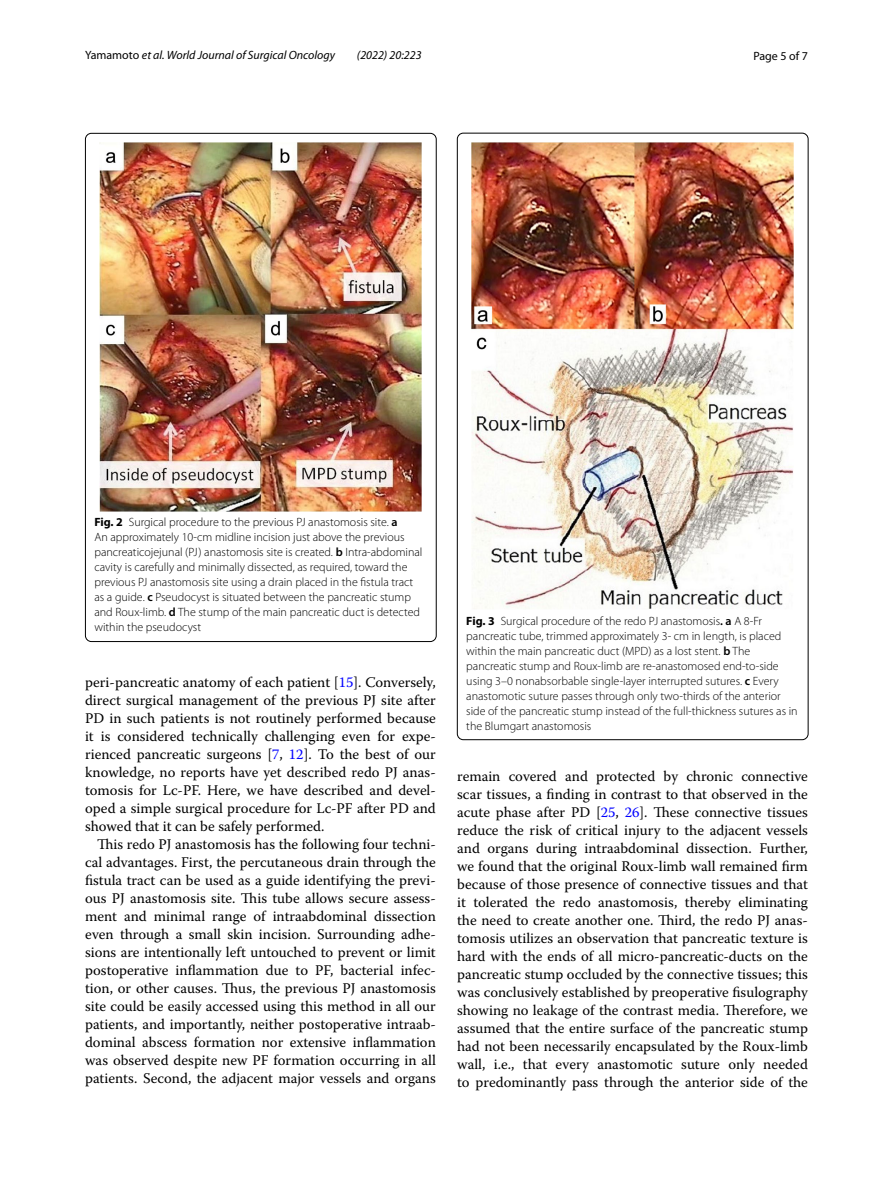
<style>
.page{position:relative;width:893px;height:1187px;background:#fff}
.page>*{position:absolute;margin:0;border:0;box-sizing:border-box;transform-origin:0 0}
.t1{font:14.7px/18px "Warnock Pro";color:#000;text-align:justify}
.t2{font:300 12px/15px "Myriad Pro";color:#000}
.t3{font:italic 12px "Myriad Pro";color:#000}
.t4{font:12px "Myriad Pro";color:#000}
.s1{font-style:normal}
.s2{font-weight:700}
.s3{font-weight:600}
.s4{color:#00f}
</style>
<div class="page">
<img style="left:100px;top:142px;width:322px;height:369px">
<img style="left:472px;top:142px;width:322px;height:467px">
<p class="t3" style="left:85px;top:48px;width:252px"><span class="s1">Yamamoto</span> et al. World Journal of Surgical Oncology</p>
<p class="t3" style="left:357px;top:48px;width:66px">(2022) 20:223</p>
<p class="t4" style="left:753px;top:48px;width:56px">Page 5 of 7</p>
<p class="t2" style="left:94px;top:515px;width:330px"><span class="s2">Fig. 2</span> Surgical procedure to the previous PJ anastomosis site. <span class="s3">a<br></span>An approximately 10-cm midline incision just above the previous pancreaticojejunal (PJ) anastomosis site is created. <span class="s3">b</span> Intra-abdominal cavity is carefully and minimally dissected, as required, toward the previous PJ anastomosis site using a drain placed in the fistula tract as a guide. <span class="s3">c</span> Pseudocyst is situated between the pancreatic stump and Roux-limb. <span class="s3">d</span> The stump of the main pancreatic duct is detected within the pseudocyst</p>
<p class="t1" style="left:85px;top:672px;width:352px">peri-pancreatic anatomy of each patient [<span class="s4">15</span>]. Conversely, direct surgical management of the previous PJ site after PD in such patients is not routinely performed because it is considered technically challenging even for expe&shy;rienced pancreatic surgeons [<span class="s4">7</span>, <span class="s4">12</span>]. To the best of our knowledge, no reports have yet described redo PJ anas&shy;tomosis for Lc-PF. Here, we have described and devel&shy;oped a simple surgical procedure for Lc-PF after PD and showed that it can be safely performed.</p>
<p class="t1" style="left:85px;top:834px;width:352px;text-indent:12px">This redo PJ anastomosis has the following four techni&shy;cal advantages. First, the percutaneous drain through the fistula tract can be used as a guide identifying the previ&shy;ous PJ anastomosis site. This tube allows secure assess&shy;ment and minimal range of intraabdominal dissection even through a small skin incision. Surrounding adhe&shy;sions are intentionally left untouched to prevent or limit postoperative inflammation due to PF, bacterial infec&shy;tion, or other causes. Thus, the previous PJ anastomosis site could be easily accessed using this method in all our patients, and importantly, neither postoperative intraab&shy;dominal abscess formation nor extensive inflammation was observed despite new PF formation occurring in all patients. Second, the adjacent major vessels and organs</p>
<p class="t2" style="left:466px;top:613px;width:333px"><span class="s2">Fig. 3</span> Surgical procedure of the redo PJ anastomosis<span class="s3">. a</span> A 8-Fr pancreatic tube, trimmed approximately 3- cm in length, is placed within the main pancreatic duct (MPD) as a lost stent. <span class="s3">b</span> The pancreatic stump and Roux-limb are re-anastomosed end-to-side using 3–0 nonabsorbable single-layer interrupted sutures. <span class="s3">c</span> Every anastomotic suture passes through only two-thirds of the anterior side of the pancreatic stump instead of the full-thickness sutures as in the Blumgart anastomosis</p>
<p class="t1" style="left:457px;top:766px;width:352px">remain covered and protected by chronic connective scar tissues, a finding in contrast to that observed in the acute phase after PD [<span class="s4">25</span>, <span class="s4">26</span>]. These connective tissues reduce the risk of critical injury to the adjacent vessels and organs during intraabdominal dissection. Further, we found that the original Roux-limb wall remained firm because of those presence of connective tissues and that it tolerated the redo anastomosis, thereby eliminating the need to create another one. Third, the redo PJ anas&shy;tomosis utilizes an observation that pancreatic texture is hard with the ends of all micro-pancreatic-ducts on the pancreatic stump occluded by the connective tissues; this was conclusively established by preoperative fisulography showing no leakage of the contrast media. Therefore, we assumed that the entire surface of the pancreatic stump had not been necessarily encapsulated by the Roux-limb wall, i.e., that every anastomotic suture only needed to predominantly pass through the anterior side of the</p>
</div>
